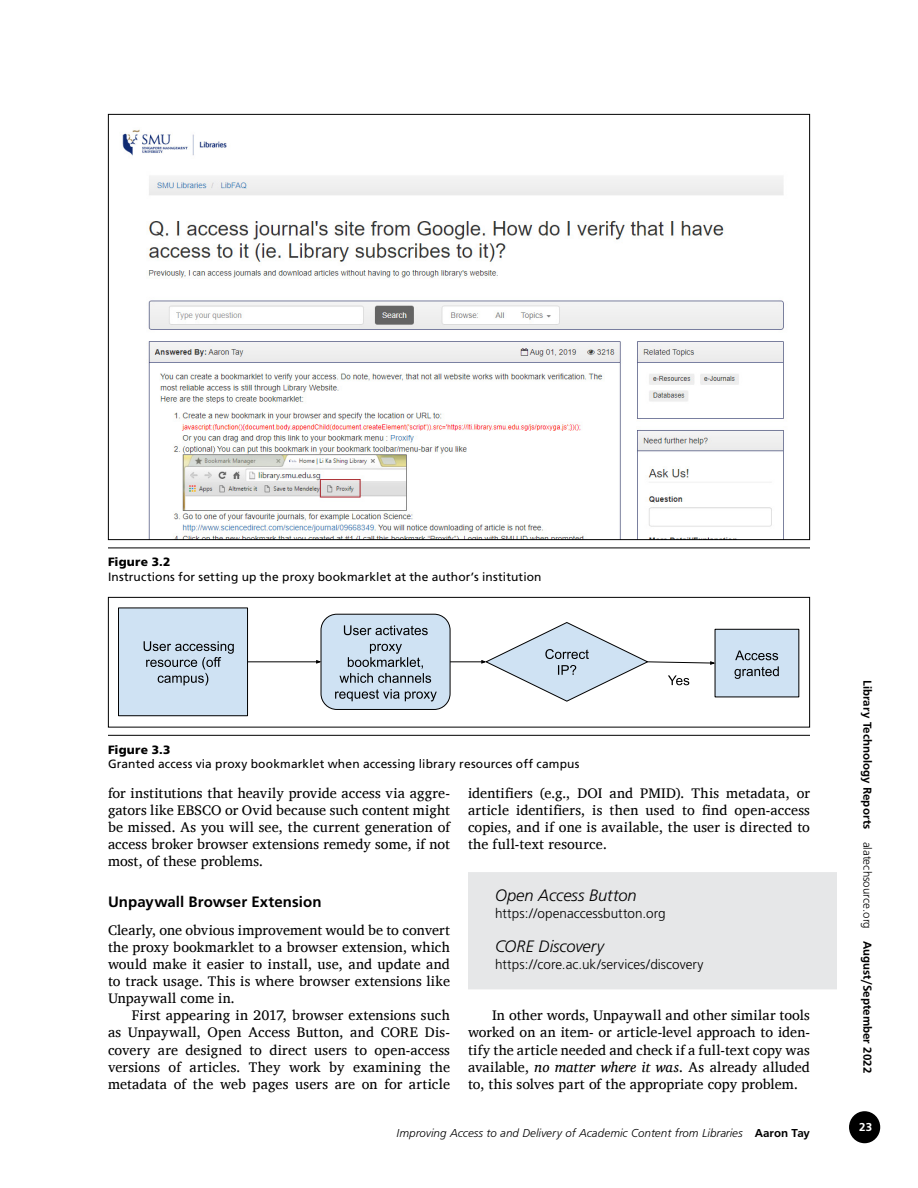
<style>
.page{position:relative;width:918px;height:1188px;background:#fff}
.page>*{position:absolute;margin:0;border:0;box-sizing:border-box;transform-origin:0 0}
.t1{font:italic 300 16.5px "Frutiger";letter-spacing:-.005em;color:#000}
.t2{font:700 15px "Frutiger";letter-spacing:.005em;color:#000}
.t3{font:14.25px/17.1px "Charis SIL";letter-spacing:.005em;color:#000;text-align:justify}
.t4{font:300 13.5px "Frutiger";letter-spacing:.005em;color:#000}
.t5{font:12px "Frutiger";letter-spacing:.015em;color:#000}
.t6{font:12px "Frugal Sans Light Italic DTC";color:#000}
.t7{font:12px "Frugal Sans Bold DTC";color:#000}
.t8{font:900 12px "Frutiger";letter-spacing:.015em;color:#000}
.t9{font:12px "Frugal Sans Bold DTC";color:#fff}
.s1{font-style:italic}
.s2{font-family:"Frugal Sans Bold DTC"}
.s3{font-family:"Frugal Sans Light DTC"}
</style>
<div class="page">
<div style="left:850px;top:1112px;width:29px;height:31px;background:#000;border-radius:50%"></div>
<div style="left:849px;top:1111px;width:31px;height:32px;border:2px solid #000;border-radius:50%"></div>
<div style="left:468px;top:872px;width:369px;height:66px;background:#e6e7e8"></div>
<div style="left:468px;top:923px;width:369px;height:66px;background:#e6e7e8"></div>
<img style="left:122px;top:129px;width:662px;height:409px">
<hr style="left:108px;top:548px;width:702px;height:1px;background:#000">
<div style="left:118px;top:608px;width:130px;height:108px;background:#cfe2f3"></div>
<div style="left:118px;top:608px;width:130px;height:108px;border:1px solid #000"></div>
<svg style="left:144px;top:641px;width:90px;height:45px"></svg>
<div style="left:715px;top:629px;width:84px;height:68px;background:#cfe2f3"></div>
<div style="left:715px;top:629px;width:84px;height:68px;border:1px solid #000"></div>
<svg style="left:735px;top:651px;width:43px;height:9px"></svg>
<svg style="left:735px;top:666px;width:44px;height:13px"></svg>
<hr style="left:248px;top:661px;width:69px;height:1px;background:#000">
<svg style="left:316px;top:613px;width:135px;height:97px;background:#b9c9d7"></svg>
<hr style="left:450px;top:661px;width:32px;height:1px;background:#000">
<svg style="left:481px;top:622px;width:235px;height:80px"></svg>
<div style="left:108px;top:597px;width:702px;height:131px;border:1px solid #000"></div>
<hr style="left:108px;top:735px;width:702px;height:1px;background:#000">
<p class="t8" style="left:108px;top:555px;width:64px">Figure 3.2</p>
<p class="t5" style="left:108px;top:569px;width:435px">Instructions for setting up the proxy bookmarklet at the author’s institution</p>
<p class="t8" style="left:108px;top:742px;width:64px">Figure 3.3</p>
<p class="t5" style="left:108px;top:757px;width:473px">Granted access via proxy bookmarklet when accessing library resources off campus</p>
<p class="t3" style="left:108px;top:785px;width:344px">for institutions that heavily provide access via aggre&shy;gators like EBSCO or Ovid because such content might be missed. As you will see, the current generation of access broker browser extensions remedy some, if not most, of these problems.</p>
<p class="t2" style="left:108px;top:893px;width:215px">Unpaywall Browser Extension</p>
<p class="t3" style="left:108px;top:921px;width:344px">Clearly, one obvious improvement would be to convert the proxy bookmarklet to a browser extension, which would make it easier to install, use, and update and to track usage. This is where browser extensions like Unpaywall come in.</p>
<p class="t3" style="left:108px;top:1007px;width:344px;text-indent:24px">First appearing in 2017, browser extensions such as Unpaywall, Open Access Button, and CORE Dis&shy;covery are designed to direct users to open-access versions of articles. They work by examining the metadata of the web pages users are on for article</p>
<p class="t3" style="left:468px;top:785px;width:344px">identifiers (e.g., DOI and PMID). This metadata, or article identifiers, is then used to find open-access copies, and if one is available, the user is directed to the full-text resource.</p>
<p class="t1" style="left:495px;top:885px;width:143px">Open Access Button</p>
<p class="t4" style="left:495px;top:905px;width:172px">https://openaccessbutton.org</p>
<p class="t1" style="left:495px;top:937px;width:111px">CORE Discovery</p>
<p class="t4" style="left:495px;top:957px;width:210px">https://core.ac.uk/services/discovery</p>
<p class="t3" style="left:468px;top:1007px;width:343px;text-indent:24px">In other words, Unpaywall and other similar tools worked on an item- or article-level approach to iden&shy;tify the article needed and check if a full-text copy was available, <span class="s1">no matter where it was</span>. As already alluded to, this solves part of the appropriate copy problem.</p>
<p class="t6" style="left:397px;top:1126px;width:415px">Improving Access to and Delivery of Academic Content from Libraries <span class="s2">Aaron Tay</span></p>
<p class="t7" style="left:874px;top:680px;width:395px;rotate:90deg">Library Technology Reports <span class="s3">alatechsource.org</span> August/September 2022</p>
<p class="t9" style="left:859px;top:1120px;width:14px">23</p>
</div>
